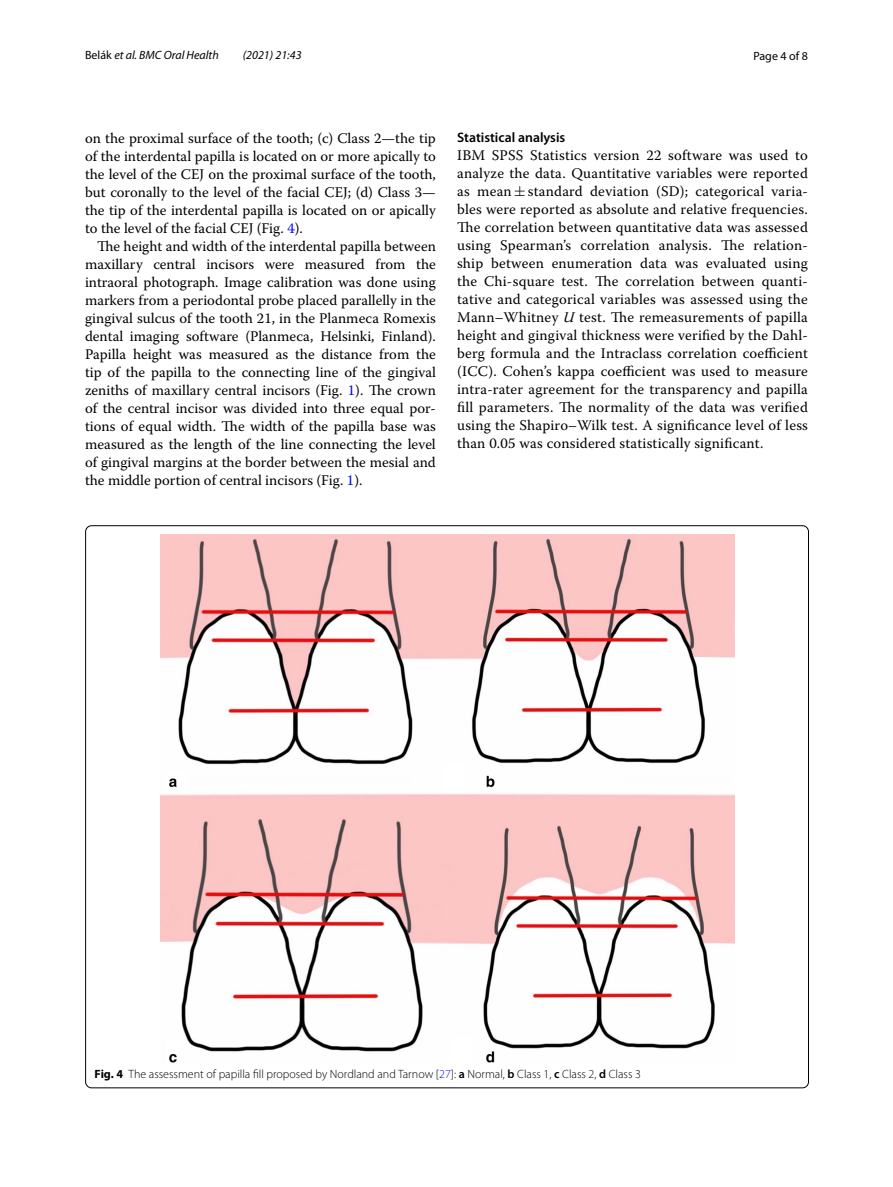
<style>
.page{position:relative;width:893px;height:1187px;background:#fff}
.page>*{position:absolute;margin:0;border:0;box-sizing:border-box;transform-origin:0 0}
.t1{font:14.7px/18px "Warnock Pro";color:#000;text-align:justify}
.t2{font:600 13.8px "Myriad Pro";color:#000}
.t3{font:300 12px "Myriad Pro";color:#000}
.t4{font:italic 12px "Myriad Pro";color:#000}
.t5{font:12px "Myriad Pro";color:#000}
.s1{font-style:normal}
.s2{color:#00f}
.s3{font-family:"MTSY"}
.s4{font-style:italic}
.s5{font-weight:700}
.s6{font-weight:600}
</style>
<div class="page">
<img style="left:160px;top:534px;width:574px;height:528px">
<p class="t4" style="left:85px;top:48px;width:135px"><span class="s1">Belák</span> et al. BMC Oral Health</p>
<p class="t4" style="left:243px;top:48px;width:60px">(2021) 21:43</p>
<p class="t5" style="left:753px;top:48px;width:56px">Page 4 of 8</p>
<p class="t1" style="left:85px;top:128px;width:352px">on the proximal surface of the tooth; (c) Class 2—the tip of the interdental papilla is located on or more apically to the level of the CEJ on the proximal surface of the tooth, but coronally to the level of the facial CEJ; (d) Class 3— the tip of the interdental papilla is located on or apically to the level of the facial CEJ (Fig. <span class="s2">4</span>).</p>
<p class="t1" style="left:85px;top:236px;width:352px;text-indent:12px">The height and width of the interdental papilla between maxillary central incisors were measured from the intraoral photograph. Image calibration was done using markers from a periodontal probe placed parallelly in the gingival sulcus of the tooth 21, in the Planmeca Romexis dental imaging software (Planmeca, Helsinki, Finland).<br>Papilla height was measured as the distance from the tip of the papilla to the connecting line of the gingival zeniths of maxillary central incisors (Fig. <span class="s2">1</span>). The crown of the central incisor was divided into three equal por&shy;tions of equal width. The width of the papilla base was measured as the length of the line connecting the level of gingival margins at the border between the mesial and the middle portion of central incisors (Fig. <span class="s2">1</span>).</p>
<p class="t2" style="left:457px;top:129px;width:110px">Statistical analysis</p>
<p class="t1" style="left:457px;top:146px;width:352px">IBM SPSS Statistics version 22 software was used to analyze the data. Quantitative variables were reported as mean<span class="s3">±</span>standard deviation (SD); categorical varia&shy;bles were reported as absolute and relative frequencies.<br>The correlation between quantitative data was assessed using Spearman’s correlation analysis. The relation&shy;ship between enumeration data was evaluated using the Chi-square test. The correlation between quanti&shy;tative and categorical variables was assessed using the Mann–Whitney <span class="s4">U</span> test. The remeasurements of papilla height and gingival thickness were verified by the Dahl&shy;berg formula and the Intraclass correlation coefficient (ICC). Cohen’s kappa coefficient was used to measure intra-rater agreement for the transparency and papilla fill parameters. The normality of the data was verified using the Shapiro–Wilk test. A significance level of less than 0.05 was considered statistically significant.</p>
<p class="t3" style="left:95px;top:1067px;width:548px"><span class="s5">Fig. 4</span> The assessment of papilla fill proposed by Nordland and Tarnow [<span class="s2">27</span>]: <span class="s6">a</span> Normal, <span class="s6">b</span> Class 1, <span class="s6">c</span> Class 2, <span class="s6">d</span> Class 3</p>
</div>
